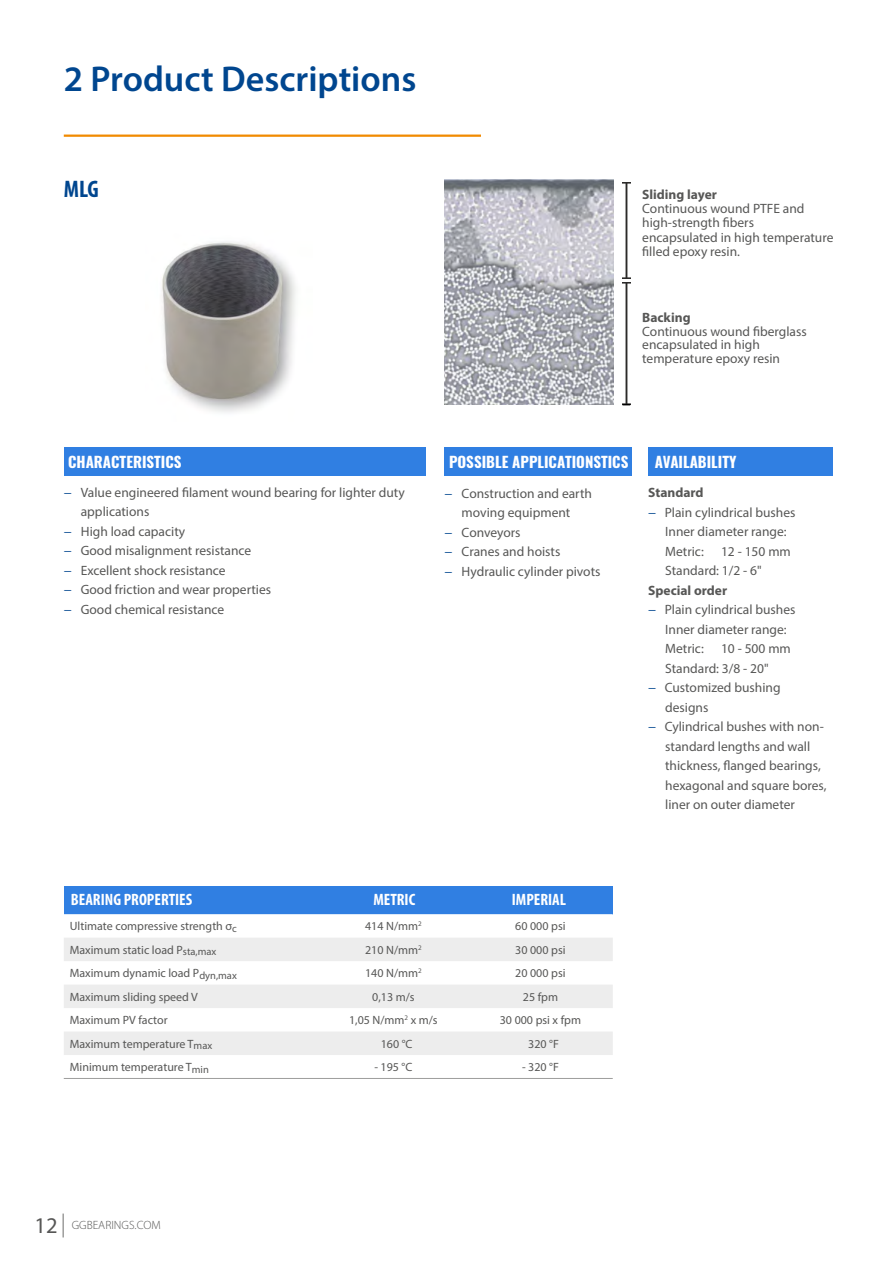
<style>
.page{position:relative;width:893px;height:1263px;background:#fff}
.page>*{position:absolute;margin:0;border:0;box-sizing:border-box;transform-origin:0 0}
.t1{font:600 36px "Myriad Pro";color:#00468f}
.t2{font:700 condensed 24px "Myriad Pro";color:#00468f}
.t3{font:700 condensed 16.5px "Myriad Pro";color:#fff}
.t4{font:700 15px "Oswald";color:#fff}
.t5{font:13.5px/14.2px "Myriad Pro";color:#575756}
.t6{font:700 13.5px "Myriad Pro";color:#575756}
.t7{font:12px "Myriad Pro";color:#575756}
.t8{font:300 12px "Myriad Pro";color:#575756}
.s1{color:#00468f}
.s2{font-weight:400;font-size:22.5px}
</style>
<div class="page">
<img style="left:162px;top:241px;width:134px;height:172px">
<hr style="left:64px;top:135px;width:417px;height:2px;background:#f18a00">
<img style="left:445px;top:179px;width:168px;height:225px">
<img style="left:622px;top:183px;width:8px;height:96px">
<img style="left:622px;top:282px;width:8px;height:122px">
<div style="left:64px;top:886px;width:549px;height:28px;background:#307fe2"></div>
<svg style="left:64px;top:914px;width:549px;height:1px"></svg>
<svg style="left:64px;top:938px;width:549px;height:117px;fill:#ededed"></svg>
<hr style="left:64px;top:1078px;width:549px;height:1px;background:#9d9d9c">
<hr style="left:62px;top:1213px;width:2px;height:24px;background:#9d9d9c">
<div style="left:64px;top:448px;width:361px;height:28px;background:#307fe2"></div>
<div style="left:445px;top:448px;width:187px;height:28px;background:#307fe2"></div>
<div style="left:648px;top:448px;width:185px;height:28px;background:#307fe2"></div>
<h1 class="t1" style="left:64px;top:56px;width:354px">2 Product Descriptions</h1>
<h2 class="t2" style="left:64px;top:174px;width:37px">MLG</h2>
<p class="t6" style="left:642px;top:185px;width:76px">Sliding layer</p>
<p class="t5" style="left:642px;top:201px;width:193px">Continuous wound PTFE and high-strength fibers<br>encapsulated in high temperature filled epoxy resin.</p>
<p class="t6" style="left:642px;top:309px;width:50px">Backing</p>
<p class="t5" style="left:642px;top:324px;width:166px;line-height:13.5px">Continuous wound fiberglass encapsulated in high temperature epoxy resin</p>
<p class="t4" style="left:68px;top:451px;width:115px">CHARACTERISTICS</p>
<p class="t4" style="left:449px;top:451px;width:181px">POSSIBLE APPLICATIONSTICS</p>
<p class="t4" style="left:655px;top:451px;width:83px">AVAILABILITY</p>
<p class="t5" style="left:64px;top:485px;width:343px"><span class="s1">−</span> Value engineered filament wound bearing for lighter duty</p>
<p class="t5" style="left:81px;top:504px;width:70px">applications</p>
<p class="t5" style="left:64px;top:524px;width:123px"><span class="s1">−</span> High load capacity</p>
<p class="t5" style="left:64px;top:543px;width:189px"><span class="s1">−</span> Good misalignment resistance</p>
<p class="t5" style="left:64px;top:563px;width:163px"><span class="s1">−</span> Excellent shock resistance</p>
<p class="t5" style="left:64px;top:582px;width:209px"><span class="s1">−</span> Good friction and wear properties</p>
<p class="t5" style="left:64px;top:602px;width:162px"><span class="s1">−</span> Good chemical resistance</p>
<p class="t5" style="left:445px;top:486px;width:149px"><span class="s1">−</span> Construction and earth</p>
<p class="t5" style="left:462px;top:505px;width:110px">moving equipment</p>
<p class="t5" style="left:445px;top:525px;width:77px"><span class="s1">−</span> Conveyors</p>
<p class="t5" style="left:445px;top:544px;width:117px"><span class="s1">−</span> Cranes and hoists</p>
<p class="t5" style="left:445px;top:564px;width:157px"><span class="s1">−</span> Hydraulic cylinder pivots</p>
<p class="t3" style="left:71px;top:890px;width:123px">BEARING PROPERTIES</p>
<p class="t3" style="left:373px;top:890px;width:43px">METRIC</p>
<p class="t3" style="left:512px;top:890px;width:56px">IMPERIAL</p>
<p class="t7" style="left:70px;top:919px;width:169px">Ultimate compressive strength σ<sub>c</sub></p>
<p class="t7" style="left:365px;top:919px;width:58px">414 N/mm<sup>2</sup></p>
<p class="t7" style="left:515px;top:919px;width:52px">60 000 psi</p>
<p class="t7" style="left:70px;top:942px;width:148px">Maximum static load P<sub>sta,max</sub></p>
<p class="t7" style="left:365px;top:942px;width:58px">210 N/mm<sup>2</sup></p>
<p class="t7" style="left:515px;top:942px;width:52px">30 000 psi</p>
<p class="t7" style="left:70px;top:966px;width:169px">Maximum dynamic load P<sub>dyn,max</sub></p>
<p class="t7" style="left:365px;top:966px;width:58px">140 N/mm<sup>2</sup></p>
<p class="t7" style="left:515px;top:966px;width:52px">20 000 psi</p>
<p class="t7" style="left:70px;top:989px;width:130px">Maximum sliding speed V</p>
<p class="t7" style="left:372px;top:989px;width:44px">0,13 m/s</p>
<p class="t7" style="left:523px;top:989px;width:37px">25 fpm</p>
<p class="t7" style="left:70px;top:1013px;width:99px">Maximum PV factor</p>
<p class="t7" style="left:349px;top:1013px;width:90px">1,05 N/mm<sup>2</sup> x m/s</p>
<p class="t7" style="left:500px;top:1013px;width:83px">30 000 psi x fpm</p>
<p class="t7" style="left:70px;top:1036px;width:144px">Maximum temperature T<sub>max</sub></p>
<p class="t7" style="left:381px;top:1036px;width:33px">160 °C</p>
<p class="t7" style="left:528px;top:1036px;width:32px">320 °F</p>
<p class="t7" style="left:70px;top:1060px;width:141px">Minimum temperature T<sub>min</sub></p>
<p class="t7" style="left:374px;top:1060px;width:40px">- 195 °C</p>
<p class="t7" style="left:522px;top:1060px;width:38px">- 320 °F</p>
<p class="t6" style="left:648px;top:484px;width:57px">Standard</p>
<p class="t5" style="left:648px;top:505px;width:149px"><span class="s1">−</span> Plain cylindrical bushes</p>
<p class="t5" style="left:665px;top:524px;width:123px">Inner diameter range:</p>
<p class="t5" style="left:665px;top:544px;width:40px">Metric:</p>
<p class="t5" style="left:665px;top:541px;width:127px;line-height:19.5px;text-indent:56px">12 - 150 mm<br>Standard: 1/2 - 6"</p>
<p class="t6" style="left:648px;top:581px;width:81px">Special order</p>
<p class="t5" style="left:648px;top:602px;width:149px"><span class="s1">−</span> Plain cylindrical bushes</p>
<p class="t5" style="left:665px;top:622px;width:123px">Inner diameter range:</p>
<p class="t5" style="left:665px;top:641px;width:40px">Metric:</p>
<p class="t5" style="left:721px;top:641px;width:71px">10 - 500 mm</p>
<p class="t5" style="left:665px;top:661px;width:105px">Standard: 3/8 - 20"</p>
<p class="t5" style="left:648px;top:680px;width:134px"><span class="s1">−</span> Customized bushing</p>
<p class="t5" style="left:665px;top:700px;width:45px">designs</p>
<p class="t5" style="left:648px;top:719px;width:177px"><span class="s1">−</span> Cylindrical bushes with non-</p>
<p class="t5" style="left:665px;top:739px;width:147px">standard lengths and wall</p>
<p class="t5" style="left:665px;top:758px;width:157px">thickness, flanged bearings,</p>
<p class="t5" style="left:665px;top:778px;width:163px">hexagonal and square bores,</p>
<p class="t5" style="left:665px;top:797px;width:131px">liner on outer diameter</p>
<p class="t8" style="left:35px;top:1218px;width:128px"><span class="s2">12</span> GGBEARINGS.COM</p>
</div>
